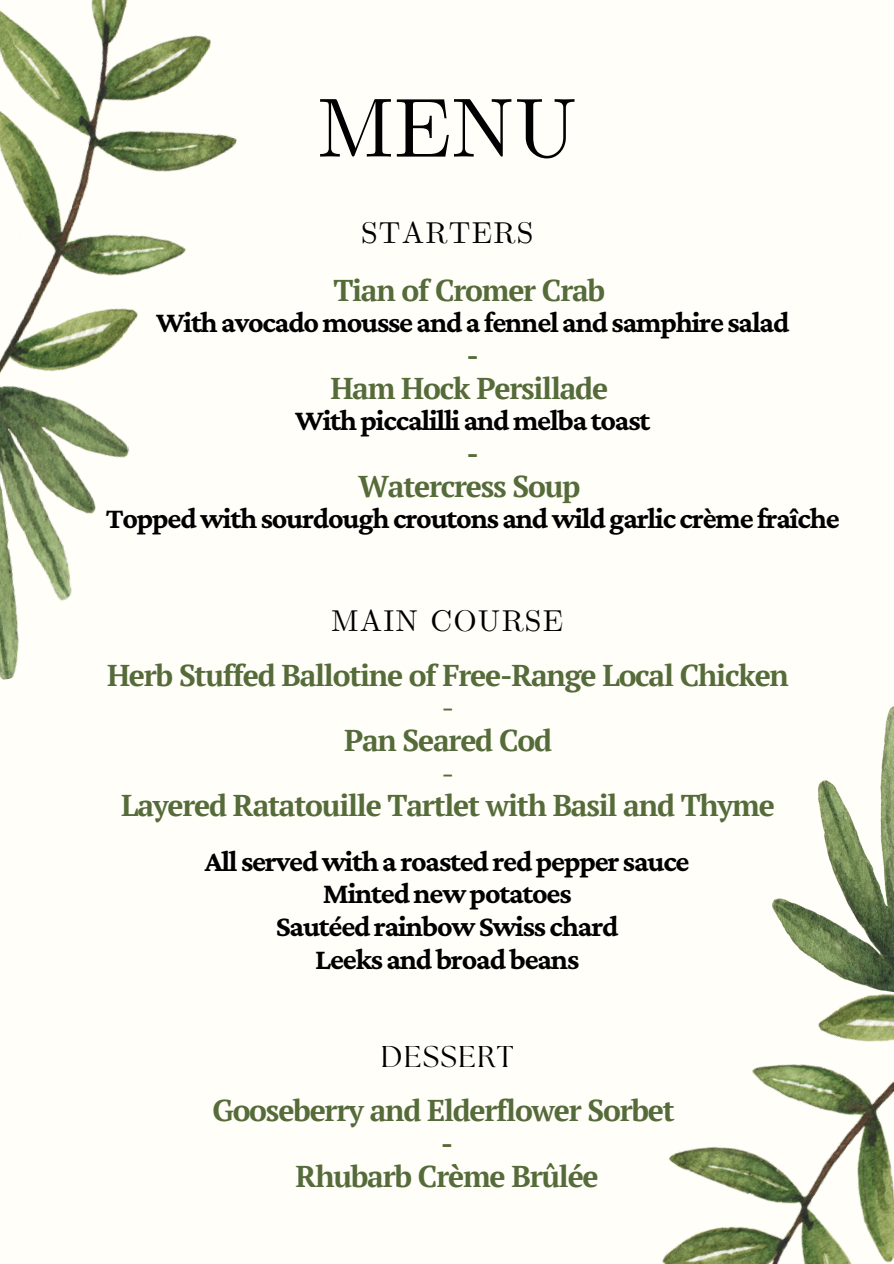
<style>
.page{position:relative;width:894px;height:1264px;background:#fff}
.page>*{position:absolute;margin:0;border:0;box-sizing:border-box;transform-origin:0 0}
.t1{font:84px "CMU Serif";color:#000}
.t2{font:700 30px "Crimson Pro";letter-spacing:-.04em;color:#000}
.t3{font:700 30px "PT Serif";letter-spacing:-.04em;color:#556b39}
.t4{font:30px "CMU Serif";letter-spacing:.04em;color:#000}
.t5{font:30px "The Seasons";letter-spacing:.04em;color:#000}
.t6{font:30px "PT Serif";color:#556b39}
</style>
<div class="page">
<div style="left:0;top:0;width:893px;height:1263px;background:#fffef9"></div>
<img style="left:0;top:0;width:237px;height:364px">
<img style="left:662px;top:997px;width:231px;height:266px">
<img style="left:772px;top:706px;width:121px;height:291px">
<img style="left:0;top:364px;width:130px;height:316px">
<p class="t1" style="left:317px;top:78px;width:262px">MENU</p>
<p class="t4" style="left:361px;top:215px;width:174px">STARTERS</p>
<p class="t3" style="left:333px;top:269px;width:273px">Tian of Cromer Crab</p>
<p class="t2" style="left:156px;top:305px;width:634px">Withavocadomousseandafennelandsamphiresalad</p>
<p class="t3" style="left:466px;top:335px;width:14px">-</p>
<p class="t3" style="left:330px;top:367px;width:279px">Ham Hock Persillade</p>
<p class="t2" style="left:295px;top:403px;width:356px">Withpiccalilliandmelbatoast</p>
<p class="t3" style="left:466px;top:433px;width:14px">-</p>
<p class="t3" style="left:358px;top:465px;width:224px">Watercress Soup</p>
<p class="t2" style="left:106px;top:501px;width:735px">Toppedwithsourdoughcroutonsandwildgarlic crèmefraîche</p>
<p class="t4" style="left:331px;top:603px;width:233px">MAIN COURSE</p>
<p class="t3" style="left:107px;top:654px;width:683px">Herb Stuffed Ballotine of Free-Range Local Chicken</p>
<p class="t6" style="left:441px;top:687px;width:14px">-</p>
<p class="t3" style="left:344px;top:720px;width:209px">Pan Seared Cod</p>
<p class="t6" style="left:441px;top:752px;width:14px">-</p>
<p class="t3" style="left:121px;top:785px;width:655px">Layered Ratatouille Tartlet with Basil and Thyme</p>
<p class="t2" style="left:205px;top:843px;width:486px">All servedwitharoastedredpepper sauce</p>
<p class="t2" style="left:323px;top:876px;width:250px">Mintednewpotatoes</p>
<p class="t2" style="left:276px;top:909px;width:344px">SautéedrainbowSwiss chard</p>
<p class="t2" style="left:315px;top:941px;width:265px">Leeksandbroadbeans</p>
<p class="t5" style="left:381px;top:1043px;width:134px">DESSERT</p>
<p class="t3" style="left:212px;top:1090px;width:463px">Gooseberry and Elderflower Sorbet</p>
<p class="t3" style="left:441px;top:1122px;width:14px">-</p>
<p class="t3" style="left:295px;top:1155px;width:304px">Rhubarb Crème Brûlée</p>
</div>
